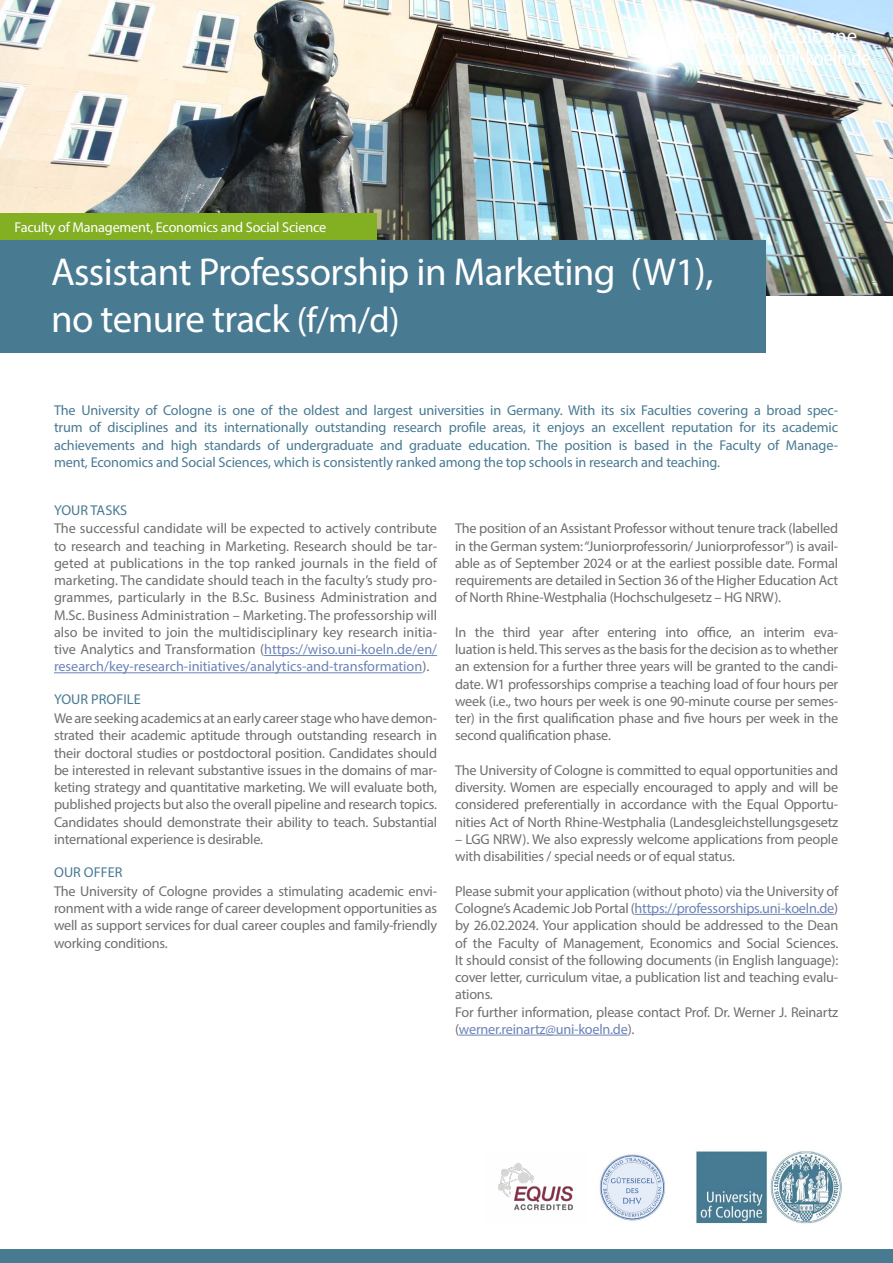
<style>
.page{position:relative;width:893px;height:1263px;background:#fff}
.page>*{position:absolute;margin:0;border:0;box-sizing:border-box;transform-origin:0 0}
.t1{font:39px/46.8px "Myriad Pro";letter-spacing:-.015em;color:#fff}
.t2{font:21px "Myriad Pro";color:#fff}
.t3{font:14.25px/17.2px "Myriad Pro";letter-spacing:-.015em;color:#706f6f;text-align:justify}
.t4{font:14.25px/17.2px "Myriad Pro";letter-spacing:-.01em;color:#487a92;text-align:justify}
.t5{font:14.25px "Myriad Pro";letter-spacing:-.015em;color:#fff}
.s1{font-size:36px}
.s2{color:#6b84b9}
</style>
<div class="page">
<img style="left:0;top:0;width:893px;height:296px">
<div style="left:0;top:1249px;width:893px;height:14px;background:#487a92"></div>
<div style="left:0;top:240px;width:765px;height:112px;background:#487a92"></div>
<hr style="left:264px;top:655px;width:173px;height:1px;background:#6b84b9">
<hr style="left:54px;top:672px;width:368px;height:1px;background:#6b84b9">
<hr style="left:635px;top:914px;width:199px;height:1px;background:#6b84b9">
<hr style="left:459px;top:1035px;width:169px;height:1px;background:#6b84b9">
<img style="left:599px;top:1154px;width:66px;height:67px">
<svg style="left:730px;top:49px;width:140px;height:16px"></svg>
<img style="left:696px;top:1151px;width:146px;height:73px">
<div style="left:0;top:213px;width:376px;height:27px;background:#83af23"></div>
<img style="left:498px;top:1163px;width:75px;height:48px">
<p class="t5" style="left:15px;top:218px;width:313px">Faculty of Management, Economics and Social Science</p>
<h2 class="t2" style="left:669px;top:23px;width:190px">University of Cologne</h2>
<h1 class="t1" style="left:51px;top:248px;width:664px">Assistant Professorship in Marketing (W1), no tenure track <span class="s1">(f/m/d)</span></h1>
<p class="t4" style="left:54px;top:401px;width:786px">The University of Cologne is one of the oldest and largest universities in Germany. With its six Faculties covering a broad spec&shy;trum of disciplines and its internationally outstanding research profile areas, it enjoys an excellent reputation for its academic achievements and high standards of undergraduate and graduate education. The position is based in the Faculty of Manage&shy;ment, Economics and Social Sciences, which is consistently ranked among the top schools in research and teaching.</p>
<p class="t4" style="left:54px;top:501px;width:75px">YOUR TASKS</p>
<p class="t3" style="left:54px;top:520px;width:385px">The successful candidate will be expected to actively contribute to research and teaching in Marketing. Research should be tar&shy;geted at publications in the top ranked journals in the field of marketing. The candidate should teach in the faculty’s study pro&shy;grammes, particularly in the B.Sc. Business Administration and M.Sc. Business Administration – Marketing. The professorship will also be invited to join the multidisciplinary key research initia&shy;tive Analytics and Transformation (<span class="s2">https://wiso.uni-koeln.de/en/ research/key-research-initiatives/analytics-and-transformation</span>).</p>
<p class="t4" style="left:54px;top:691px;width:88px">YOUR PROFILE</p>
<p class="t3" style="left:54px;top:709px;width:385px">We are seeking academics at an early career stage who have demon&shy;strated their academic aptitude through outstanding research in their doctoral studies or postdoctoral position. Candidates should be interested in relevant substantive issues in the domains of mar&shy;keting strategy and quantitative marketing. We will evaluate both, published projects but also the overall pipeline and research topics.<br>Candidates should demonstrate their ability to teach. Substantial international experience is desirable.</p>
<p class="t4" style="left:54px;top:863px;width:70px">OUR OFFER</p>
<p class="t3" style="left:54px;top:882px;width:385px">The University of Cologne provides a stimulating academic envi&shy;ronment with a wide range of career development opportunities as well as support services for dual career couples and family-friendly working conditions.</p>
<p class="t3" style="left:455px;top:520px;width:385px">The position of an Assistant Professor without tenure track (labelled in the German system: “Juniorprofessorin/ Juniorprofessor”) is avail&shy;able as of September 2024 or at the earliest possible date. Formal requirements are detailed in Section 36 of the Higher Education Act of North Rhine-Westphalia (Hochschulgesetz – HG NRW).</p>
<p class="t3" style="left:455px;top:623px;width:385px">In the third year after entering into office, an interim eva&shy;luation is held. This serves as the basis for the decision as to whether an extension for a further three years will be granted to the candi&shy;date. W1 professorships comprise a teaching load of four hours per week (i.e., two hours per week is one 90-minute course per semes&shy;ter) in the first qualification phase and five hours per week in the second qualification phase.</p>
<p class="t3" style="left:455px;top:761px;width:385px">The University of Cologne is committed to equal opportunities and diversity. Women are especially encouraged to apply and will be considered preferentially in accordance with the Equal Opportu&shy;nities Act of North Rhine-Westphalia (Landesgleichstellungsgesetz</p>
<p class="t3" style="left:455px;top:830px;width:385px">– LGG NRW). We also expressly welcome applications from people with disabilities / special needs or of equal status.</p>
<p class="t3" style="left:455px;top:882px;width:385px;text-align:left">Please submit your application (without photo) via the University of Cologne’s Academic Job Portal (<span class="s2">https://professorships.uni-koeln.de</span>) by 26.02.2024. Your application should be addressed to the Dean of the Faculty of Management, Economics and Social Sciences.<br>It should consist of the following documents (in English language): cover letter, curriculum vitae, a publication list and teaching evalu&shy;ations.<br>For further information, please contact Prof. Dr. Werner J. Reinartz (<span class="s2">werner.reinartz@uni-koeln.de</span>).</p>
</div>
